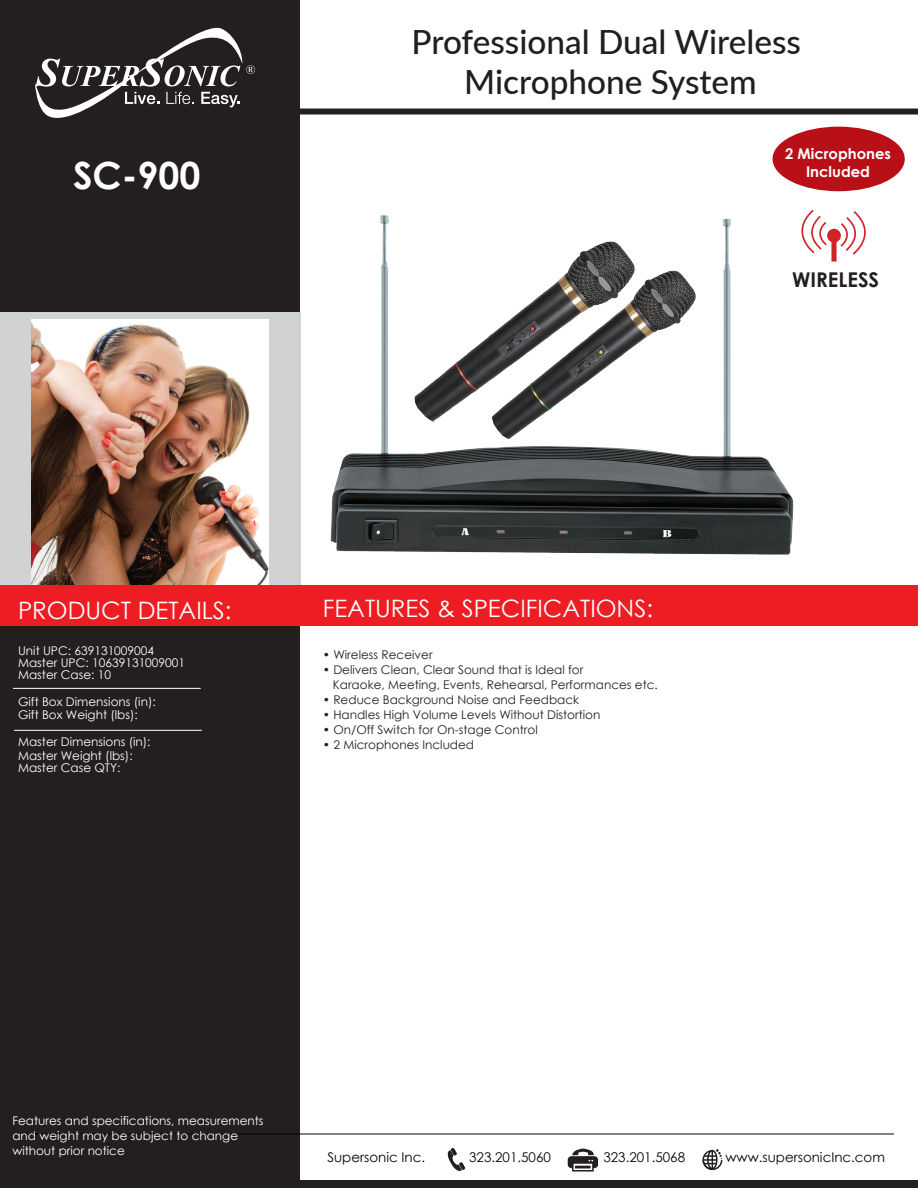
<style>
.page{position:relative;width:918px;height:1188px;background:#fff}
.page>*{position:absolute;margin:0;border:0;box-sizing:border-box;transform-origin:0 0}
.t1{font:700 37.5px "Century Gothic";color:#fff}
.t2{font:500 33.3px/40px "Lato";color:#211e1e;text-align:center}
.t3{font:24px "Century Gothic";color:#fff}
.t4{font:700 20.4px "Century Gothic";color:#231f20}
.t5{font:700 14.85px/17.7px "Century Gothic";color:#fff;text-align:center}
.t6{font:13.35px "Century Gothic";color:#040504}
.t7{font:12px/15px "Century Gothic";color:#fff}
.t8{font:12px/15px "Century Gothic";color:#231f20}
</style>
<div class="page">
<div style="left:0;top:0;width:300px;height:1188px;background:#231f20"></div>
<div style="left:0;top:312px;width:300px;height:275px;background:#d1d2d4"></div>
<img style="left:32px;top:320px;width:236px;height:265px">
<hr style="left:20px;top:1134px;width:874px;height:1px;background:#040504">
<div style="left:0;top:1181px;width:918px;height:7px;background:#231f20"></div>
<div style="left:0;top:585px;width:918px;height:41px;background:#ee1d23"></div>
<svg style="left:447px;top:1148px;width:18px;height:23px"></svg>
<div style="left:568px;top:1156px;width:30px;height:12px;background:#231f20;border-radius:4px"></div>
<svg style="left:572px;top:1168px;width:22px;height:4px"></svg>
<svg style="left:572px;top:1149px;width:24px;height:19px"></svg>
<svg style="left:702px;top:1149px;width:21px;height:22px"></svg>
<hr style="left:13px;top:688px;width:188px;height:1px;background:#fff">
<hr style="left:14px;top:730px;width:188px;height:1px;background:#fff">
<div style="left:282px;top:109px;width:636px;height:6px;background:#231f20"></div>
<svg style="left:35px;top:27px;width:220px;height:91px"></svg>
<img style="left:330px;top:215px;width:464px;height:340px">
<div style="left:773px;top:127px;width:132px;height:64px;background:#b90f17;border-radius:50%"></div>
<div style="left:831px;top:235px;width:6px;height:27px;background:#d1232a"></div>
<svg style="left:792px;top:209px;width:74px;height:47px"></svg>
<h1 class="t1" style="left:73px;top:147px;width:129px">SC-900</h1>
<h2 class="t2" style="left:412px;top:20px;width:391px">Professional Dual Wireless<br>Microphone System</h2>
<p class="t5" style="left:785px;top:144px;width:107px">2 Microphones<br>Included</p>
<h3 class="t4" style="left:792px;top:264px;width:89px">WIRELESS</h3>
<h3 class="t3" style="left:18px;top:593px;width:215px">PRODUCT DETAILS:</h3>
<p class="t7" style="left:18px;top:644px;width:169px;line-height:12px">Unit UPC: 639131009004<br>Master UPC: 10639131009001<br>Master Case: 10</p>
<p class="t7" style="left:18px;top:695px;width:139px;line-height:13.5px">Gift Box Dimensions (in):<br>Gift Box Weight (lbs):</p>
<p class="t7" style="left:18px;top:735px;width:134px;line-height:13.5px">Master Dimensions (in):<br>Master Weight (lbs):</p>
<p class="t7" style="left:18px;top:760px;width:104px">Master Case QTY:</p>
<h3 class="t3" style="left:323px;top:591px;width:332px">FEATURES &amp; SPECIFICATIONS:</h3>
<p class="t8" style="left:323px;top:647px;width:111px">• Wireless Receiver</p>
<p class="t8" style="left:333px;top:662px;width:327px;text-indent:-10px">• Delivers Clean, Clear Sound that is Ideal for<br>Karaoke, Meeting, Events, Rehearsal, Performances etc.</p>
<p class="t8" style="left:323px;top:692px;width:258px">• Reduce Background Noise and Feedback</p>
<p class="t8" style="left:323px;top:707px;width:279px">• Handles High Volume Levels Without Distortion</p>
<p class="t8" style="left:323px;top:722px;width:216px">• On/Off Switch for On-stage Control</p>
<p class="t8" style="left:323px;top:737px;width:153px">• 2 Microphones Included</p>
<p class="t7" style="left:12px;top:1113px;width:253px">Features and specifications, measurements and weight may be subject to change without prior notice</p>
<p class="t6" style="left:327px;top:1148px;width:99px">Supersonic Inc.</p>
<p class="t6" style="left:469px;top:1148px;width:83px">323.201.5060</p>
<p class="t6" style="left:603px;top:1148px;width:83px">323.201.5068</p>
<p class="t6" style="left:725px;top:1148px;width:161px">www.supersonicInc.com</p>
</div>
